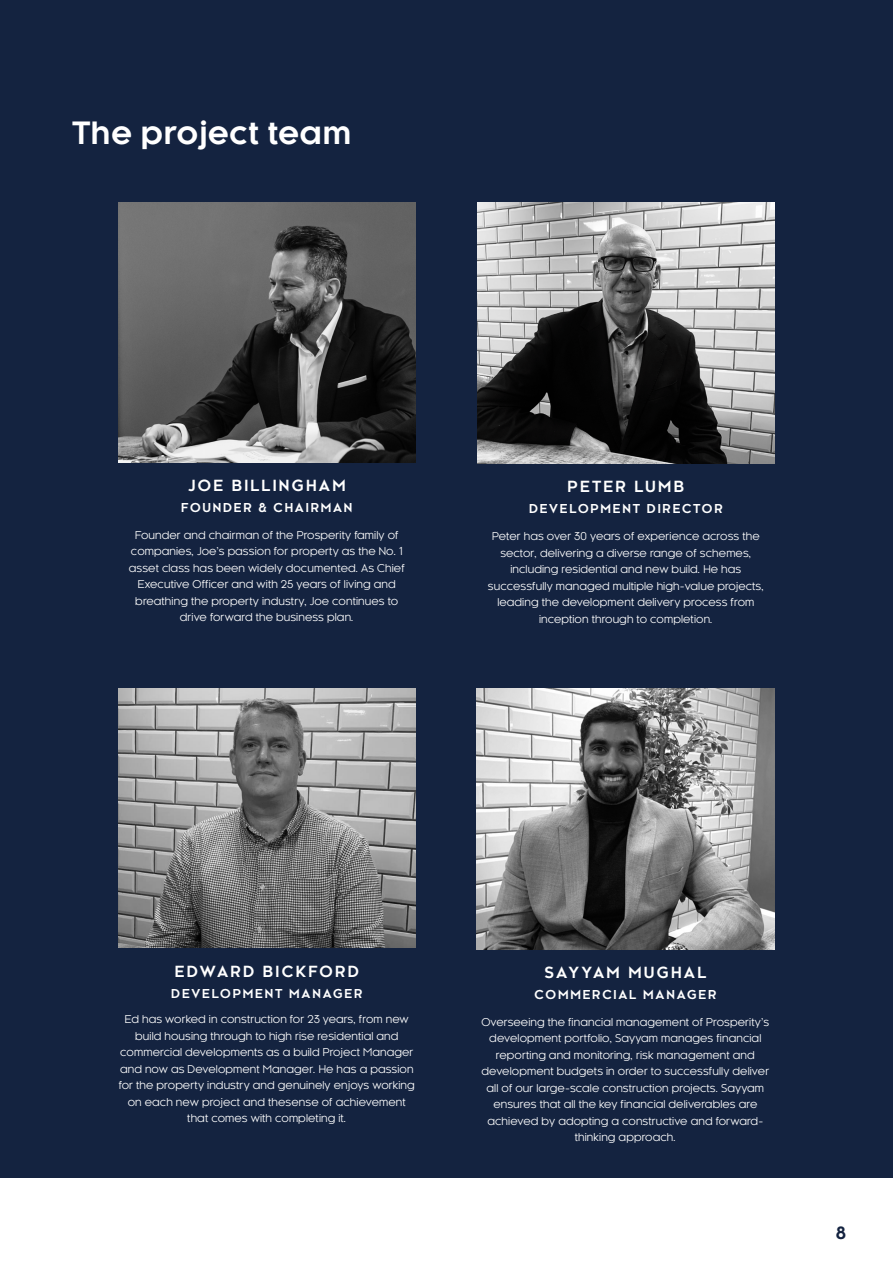
<style>
.page{position:relative;width:893px;height:1263px;background:#fff}
.page>*{position:absolute;margin:0;border:0;box-sizing:border-box;transform-origin:0 0}
.t1{font:700 30px "Kessel 105";letter-spacing:.01em;color:#fff}
.t2{font:700 16.5px "Kessel 105";color:#142340}
.t3{font:700 15px "Kessel 105";letter-spacing:.15em;color:#fff}
.t4{font:700 12px "Kessel 105";letter-spacing:.15em;color:#fff}
.t5{font:10.5px/16.5px "Kessel 105";letter-spacing:.01em;color:#fff;text-align:center}
</style>
<div class="page">
<div style="left:0;top:0;width:893px;height:1177px;background:#142340"></div>
<img style="left:477px;top:688px;width:297px;height:261px">
<img style="left:118px;top:203px;width:298px;height:259px">
<img style="left:477px;top:203px;width:298px;height:261px">
<img style="left:118px;top:688px;width:298px;height:260px">
<p class="t1" style="left:72px;top:115px;width:280px">The project team</p>
<p class="t3" style="left:188px;top:477px;width:159px">JOE BILLINGHAM</p>
<p class="t4" style="left:181px;top:501px;width:173px">FOUNDER &amp; CHAIRMAN</p>
<p class="t5" style="left:129px;top:527px;width:278px">Founder and chairman of the Prosperity family of companies, Joe’s passion for property as the No. 1 asset class has been widely documented. As Chief Executive Officer and with 25 years of living and breathing the property industry, Joe continues to drive forward the business plan.</p>
<p class="t3" style="left:568px;top:478px;width:118px">PETER LUMB</p>
<p class="t4" style="left:529px;top:502px;width:195px">DEVELOPMENT DIRECTOR</p>
<p class="t5" style="left:488px;top:528px;width:277px">Peter has over 30 years of experience across the sector, delivering a diverse range of schemes, including residential and new build. He has successfully managed multiple high-value projects, leading the development delivery process from inception through to completion.</p>
<p class="t3" style="left:175px;top:962px;width:185px">EDWARD BICKFORD</p>
<p class="t4" style="left:171px;top:986px;width:193px">DEVELOPMENT MANAGER</p>
<p class="t5" style="left:119px;top:1011px;width:298px">Ed has worked in construction for 23 years, from new build housing through to high rise residential and commercial developments as a build Project Manager and now as Development Manager. He has a passion for the property industry and genuinely enjoys working on each new project and thesense of achievement that comes with completing it.</p>
<p class="t3" style="left:544px;top:964px;width:163px">SAYYAM MUGHAL</p>
<p class="t4" style="left:534px;top:988px;width:183px">COMMERCIAL MANAGER</p>
<p class="t5" style="left:481px;top:1014px;width:289px">Overseeing the financial management of Prosperity’s development portfolio, Sayyam manages financial reporting and monitoring, risk management and development budgets in order to successfully deliver all of our large-scale construction projects. Sayyam ensures that all the key financial deliverables are achieved by adopting a constructive and forward&shy;thinking approach.</p>
<p class="t2" style="left:836px;top:1224px;width:12px">8</p>
</div>
